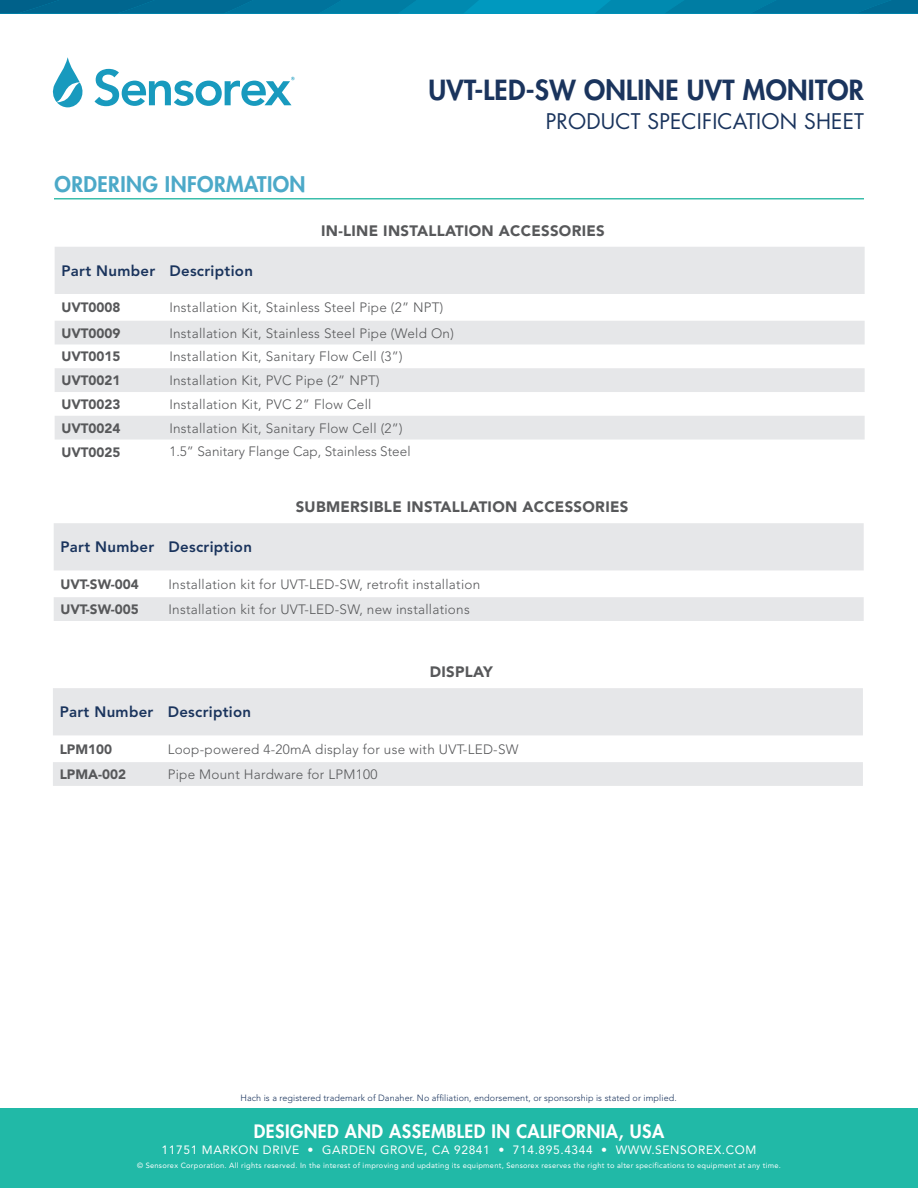
<style>
.page{position:relative;width:918px;height:1188px;background:#fff}
.page>*{position:absolute;margin:0;border:0;box-sizing:border-box;transform-origin:0 0}
.t1{font:800 27px "Futura";letter-spacing:.01em;color:#1a345d}
.t2{font:21px "Futura";letter-spacing:.01em;color:#1a345d}
.t3{font:800 21px "Futura";letter-spacing:.02em;color:#4ca9c8}
.t4{font:800 18px "Futura";letter-spacing:.025em;color:#fff}
.t5{font:900 15px "Avenir LT";letter-spacing:.02em;color:#57585a}
.t6{font:800 15px "Avenir LT";letter-spacing:.02em;color:#1a345d}
.t7{font:300 13.5px "Avenir LT";letter-spacing:.02em;color:#57585a}
.t8{font:900 13.5px "Avenir LT";color:#57585a}
.t9{font:300 13.5px "Avenir LT";color:#57585a}
.t10{font:12px "Avenir LT";letter-spacing:.05em;color:#fff}
.t11{font:300 9px "Avenir LT";letter-spacing:.01em;color:#1a345d}
.t12{font:7.5px "Avenir LT";letter-spacing:.035em;color:#fff}
</style>
<div class="page">
<svg style="left:52px;top:57px;width:31px;height:50px"></svg>
<svg style="left:95px;top:69px;width:200px;height:37px"></svg>
<div style="left:0;top:0;width:918px;height:14px;background:#0099bf"></div>
<svg style="left:0;top:0;width:478px;height:14px"></svg>
<svg style="left:596px;top:0;width:322px;height:14px"></svg>
<hr style="left:54px;top:198px;width:810px;height:2px;background:#3bbeab">
<svg style="left:55px;top:247px;width:810px;height:193px;fill:#e6e7e9"></svg>
<svg style="left:54px;top:523px;width:810px;height:98px;fill:#e6e7e9"></svg>
<svg style="left:53px;top:688px;width:810px;height:98px;fill:#e6e7e9"></svg>
<div style="left:0;top:1108px;width:918px;height:80px;background:#21b9a7"></div>
<p class="t1" style="left:428px;top:73px;width:437px">UVT-LED-SW ONLINE UVT MONITOR</p>
<p class="t2" style="left:546px;top:108px;width:320px">PRODUCT SPECIFICATION SHEET</p>
<p class="t3" style="left:55px;top:171px;width:252px">ORDERING INFORMATION</p>
<p class="t5" style="left:321px;top:221px;width:285px">IN-LINE INSTALLATION ACCESSORIES</p>
<p class="t6" style="left:61px;top:262px;width:95px">Part Number</p>
<p class="t6" style="left:169px;top:262px;width:85px">Description</p>
<p class="t8" style="left:61px;top:300px;width:61px">UVT0008</p>
<p class="t7" style="left:169px;top:300px;width:276px">Installation Kit, Stainless Steel Pipe (2” NPT)</p>
<p class="t8" style="left:61px;top:325px;width:61px">UVT0009</p>
<p class="t7" style="left:169px;top:325px;width:286px">Installation Kit, Stainless Steel Pipe (Weld On)</p>
<p class="t8" style="left:61px;top:349px;width:61px">UVT0015</p>
<p class="t7" style="left:169px;top:349px;width:235px">Installation Kit, Sanitary Flow Cell (3”)</p>
<p class="t8" style="left:61px;top:372px;width:61px">UVT0021</p>
<p class="t7" style="left:169px;top:373px;width:212px">Installation Kit, PVC Pipe (2” NPT)</p>
<p class="t8" style="left:61px;top:396px;width:61px">UVT0023</p>
<p class="t7" style="left:169px;top:396px;width:204px">Installation Kit, PVC 2” Flow Cell</p>
<p class="t8" style="left:61px;top:420px;width:61px">UVT0024</p>
<p class="t7" style="left:169px;top:420px;width:235px">Installation Kit, Sanitary Flow Cell (2”)</p>
<p class="t8" style="left:61px;top:444px;width:61px">UVT0025</p>
<p class="t9" style="left:169px;top:444px;width:243px">1.5” Sanitary Flange Cap, Stainless Steel</p>
<p class="t5" style="left:296px;top:498px;width:334px">SUBMERSIBLE INSTALLATION ACCESSORIES</p>
<p class="t6" style="left:60px;top:538px;width:95px">Part Number</p>
<p class="t6" style="left:168px;top:538px;width:85px">Description</p>
<p class="t8" style="left:60px;top:576px;width:80px">UVT-SW-004</p>
<p class="t7" style="left:168px;top:576px;width:313px">Installation kit for UVT-LED-SW, retrofit installation</p>
<p class="t8" style="left:60px;top:601px;width:80px">UVT-SW-005</p>
<p class="t7" style="left:168px;top:602px;width:303px">Installation kit for UVT-LED-SW, new installations</p>
<p class="t5" style="left:430px;top:663px;width:65px">DISPLAY</p>
<p class="t6" style="left:60px;top:703px;width:95px">Part Number</p>
<p class="t6" style="left:168px;top:703px;width:85px">Description</p>
<p class="t8" style="left:60px;top:741px;width:54px">LPM100</p>
<p class="t7" style="left:168px;top:741px;width:352px">Loop-powered 4-20mA display for use with UVT-LED-SW</p>
<p class="t8" style="left:60px;top:766px;width:68px">LPMA-002</p>
<p class="t7" style="left:168px;top:767px;width:211px">Pipe Mount Hardware for LPM100</p>
<p class="t11" style="left:240px;top:1093px;width:438px">Hach is a registered trademark of Danaher. No affiliation, endorsement, or sponsorship is stated or implied.</p>
<h3 class="t4" style="left:254px;top:1120px;width:412px">DESIGNED AND ASSEMBLED IN CALIFORNIA, USA</h3>
<p class="t10" style="left:162px;top:1143px;width:596px">11751 MARKON DRIVE • GARDEN GROVE, CA 92841 • 714.895.4344 • WWW.SENSOREX.COM</p>
<p class="t12" style="left:137px;top:1161px;width:645px">© Sensorex Corporation. All rights reserved. In the interest of improving and updating its equipment, Sensorex reserves the right to alter specifications to equipment at any time.</p>
</div>
